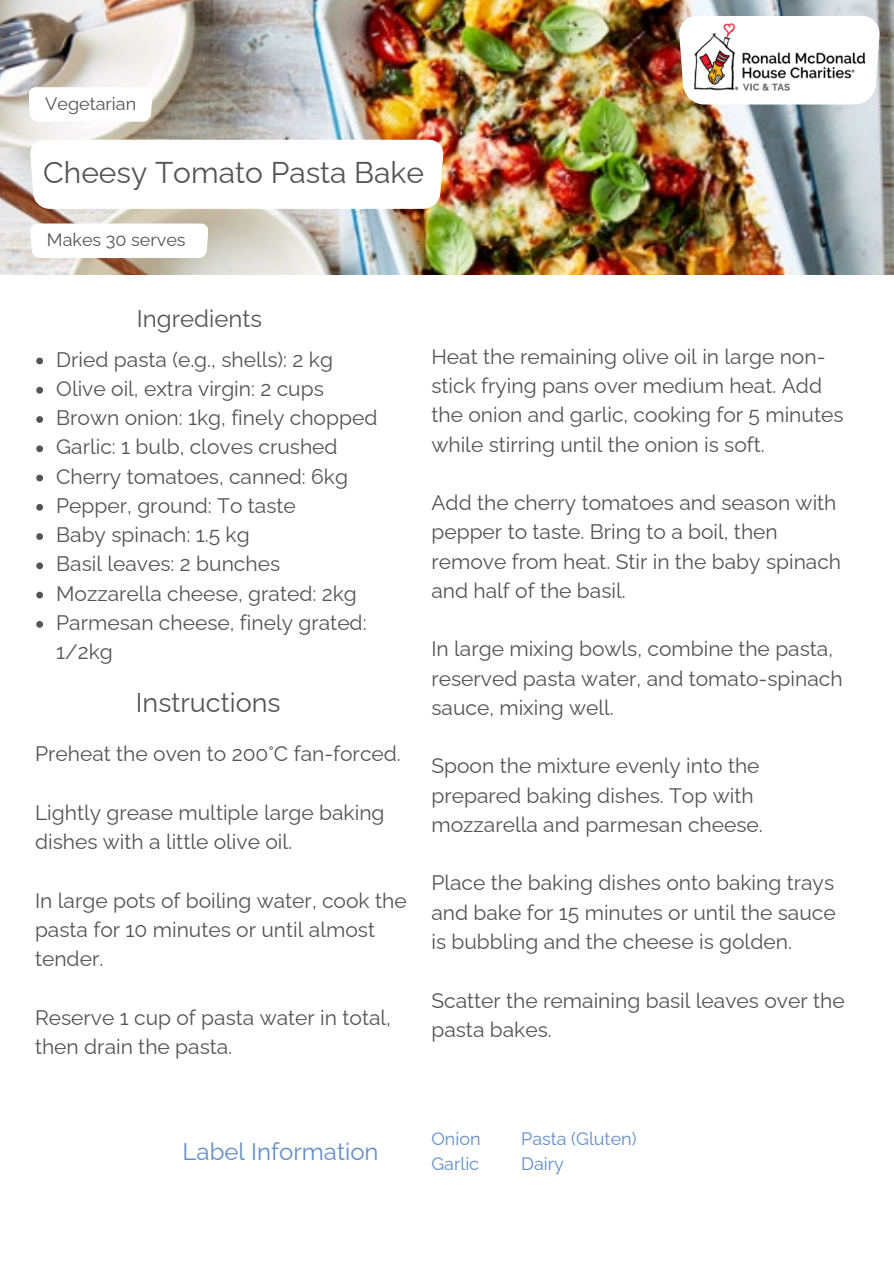
<style>
.page{position:relative;width:894px;height:1264px;background:#fff}
.page>*{position:absolute;margin:0;border:0;box-sizing:border-box;transform-origin:0 0}
.t1{font:30px "Raleway";color:#545454}
.t2{font:27px "Raleway";color:#545454}
.t3{font:24px "Raleway";color:#638dc9}
.t4{font:24px "Raleway";color:#545454}
.t5{font:21px/29.2px "Raleway";color:#545454}
.t6{font:18px "Raleway";color:#638dc9}
.t7{font:18px "Raleway";color:#545454}
</style>
<div class="page">
<img style="left:0;top:0;width:893px;height:274px">
<svg style="left:30px;top:140px;width:413px;height:69px"></svg>
<svg style="left:679px;top:16px;width:200px;height:88px"></svg>
<img style="left:694px;top:23px;width:170px;height:68px">
<svg style="left:30px;top:223px;width:178px;height:35px"></svg>
<svg style="left:36px;top:357px;width:7px;height:7px"></svg>
<svg style="left:36px;top:387px;width:7px;height:6px"></svg>
<svg style="left:36px;top:416px;width:7px;height:7px"></svg>
<svg style="left:36px;top:445px;width:7px;height:7px"></svg>
<svg style="left:36px;top:474px;width:7px;height:7px"></svg>
<svg style="left:36px;top:504px;width:7px;height:6px"></svg>
<svg style="left:36px;top:533px;width:7px;height:7px"></svg>
<svg style="left:36px;top:562px;width:7px;height:7px"></svg>
<svg style="left:36px;top:591px;width:7px;height:7px"></svg>
<svg style="left:36px;top:621px;width:7px;height:6px"></svg>
<svg style="left:29px;top:87px;width:123px;height:35px"></svg>
<p class="t7" style="left:45px;top:93px;width:92px">Vegetarian</p>
<p class="t1" style="left:43px;top:154px;width:382px">Cheesy Tomato Pasta Bake</p>
<h1 class="t7" style="left:47px;top:229px;width:140px">Makes 30 serves</h1>
<p class="t4" style="left:137px;top:304px;width:127px">Ingredients</p>
<p class="t5" style="left:56px;top:344px;width:278px">Dried pasta (e.g., shells): 2 kg</p>
<p class="t5" style="left:56px;top:374px;width:269px">Olive oil, extra virgin: 2 cups</p>
<p class="t5" style="left:56px;top:403px;width:322px">Brown onion: 1kg, finely chopped</p>
<p class="t5" style="left:56px;top:432px;width:283px">Garlic: 1 bulb, cloves crushed</p>
<p class="t5" style="left:56px;top:461px;width:293px">Cherry tomatoes, canned: 6kg</p>
<p class="t5" style="left:56px;top:491px;width:241px">Pepper, ground: To taste</p>
<h2 class="t5" style="left:56px;top:520px;width:195px">Baby spinach: 1.5 kg</h2>
<h4 class="t5" style="left:56px;top:549px;width:225px">Basil leaves: 2 bunches</h4>
<h4 class="t5" style="left:56px;top:578px;width:302px">Mozzarella cheese, grated: 2kg</h4>
<h4 class="t5" style="left:56px;top:608px;width:312px">Parmesan cheese, finely grated:<br>1/2kg</h4>
<p class="t2" style="left:136px;top:686px;width:146px">Instructions</p>
<h4 class="t5" style="left:35px;top:739px;width:367px">Preheat the oven to 200°C fan-forced.</h4>
<h4 class="t5" style="left:35px;top:798px;width:351px">Lightly grease multiple large baking dishes with a little olive oil.</h4>
<h4 class="t5" style="left:35px;top:885px;width:373px">In large pots of boiling water, cook the pasta for 10 minutes or until almost tender.</h4>
<h4 class="t5" style="left:35px;top:1002px;width:357px">Reserve 1 cup of pasta water in total, then drain the pasta.</h4>
<p class="t5" style="left:431px;top:341px;width:413px">Heat the remaining olive oil in large non&shy;stick frying pans over medium heat. Add the onion and garlic, cooking for 5 minutes while stirring until the onion is soft.</p>
<h3 class="t5" style="left:431px;top:488px;width:411px">Add the cherry tomatoes and season with pepper to taste. Bring to a boil, then remove from heat. Stir in the baby spinach and half of the basil.</h3>
<p class="t5" style="left:431px;top:634px;width:412px">In large mixing bowls, combine the pasta, reserved pasta water, and tomato-spinach sauce, mixing well.</p>
<p class="t5" style="left:431px;top:751px;width:333px">Spoon the mixture evenly into the prepared baking dishes. Top with mozzarella and parmesan cheese.</p>
<p class="t5" style="left:431px;top:868px;width:405px;text-align:justify">Place the baking dishes onto baking trays and bake for 15 minutes or until the sauce is bubbling and the cheese is golden.</p>
<p class="t5" style="left:431px;top:985px;width:415px">Scatter the remaining basil leaves over the pasta bakes.</p>
<h4 class="t3" style="left:182px;top:1137px;width:197px">Label Information</h4>
<h4 class="t6" style="left:431px;top:1127px;width:51px">Onion</h4>
<h4 class="t6" style="left:431px;top:1152px;width:49px">Garlic</h4>
<h3 class="t6" style="left:521px;top:1127px;width:117px">Pasta (Gluten)</h3>
<p class="t6" style="left:521px;top:1152px;width:44px">Dairy</p>
</div>
